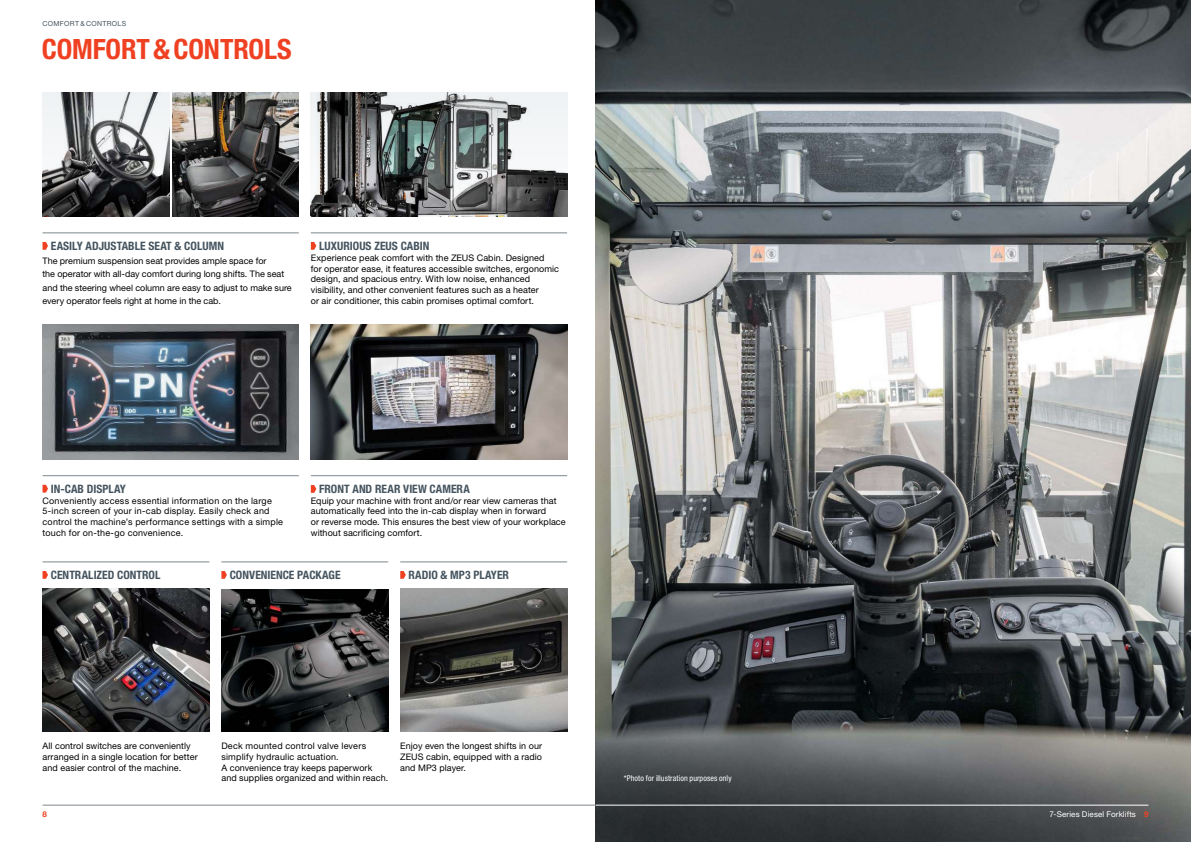
<style>
.page{position:relative;width:1191px;height:842px;background:#fff}
.page>*{position:absolute;margin:0;border:0;box-sizing:border-box;transform-origin:0 0}
.t1{font:700 condensed 28px "Helvetica Neue LT Pro";letter-spacing:-.005em;color:#ef4122}
.t2{font:700 condensed 11.6px "Helvetica Neue LT Pro";color:#45545f}
.t3{font:9px/10.8px "Helvetica Neue LT Pro";letter-spacing:.01em;color:#000}
.t4{font:condensed 8px "Helvetica Neue LT Pro";letter-spacing:.01em;color:#fff}
.t5{font:8px "Helvetica Neue LT Pro";letter-spacing:.015em;color:#fff}
.t6{font:700 8px "Helvetica Neue LT Pro";color:#ef4122}
.t7{font:7px "Helvetica Neue LT Pro";color:#45545f}
.s1{font-weight:700;color:#ef4122}
</style>
<div class="page">
<hr style="left:43px;top:805px;width:552px;height:1px;background:#7e878c">
<img style="left:43px;top:324px;width:256px;height:135px">
<img style="left:311px;top:324px;width:256px;height:135px">
<img style="left:595px;top:0;width:596px;height:842px">
<hr style="left:595px;top:805px;width:553px;height:1px;background:#fff">
<img style="left:43px;top:92px;width:126px;height:124px">
<img style="left:311px;top:92px;width:256px;height:124px">
<img style="left:172px;top:92px;width:127px;height:124px">
<img style="left:400px;top:589px;width:167px;height:142px">
<img style="left:43px;top:589px;width:166px;height:142px">
<img style="left:221px;top:589px;width:167px;height:142px">
<hr style="left:43px;top:233px;width:256px;height:1px;background:#7e878c">
<svg style="left:43px;top:242px;width:5px;height:8px"></svg>
<hr style="left:43px;top:475px;width:256px;height:1px;background:#7e878c">
<svg style="left:43px;top:485px;width:5px;height:8px"></svg>
<hr style="left:311px;top:233px;width:256px;height:1px;background:#7e878c">
<svg style="left:311px;top:242px;width:5px;height:8px"></svg>
<hr style="left:311px;top:475px;width:256px;height:1px;background:#7e878c">
<svg style="left:311px;top:485px;width:5px;height:8px"></svg>
<hr style="left:221px;top:562px;width:167px;height:1px;background:#7e878c">
<svg style="left:221px;top:571px;width:6px;height:8px"></svg>
<hr style="left:400px;top:562px;width:167px;height:1px;background:#7e878c">
<svg style="left:400px;top:571px;width:6px;height:8px"></svg>
<hr style="left:43px;top:562px;width:166px;height:1px;background:#7e878c">
<svg style="left:43px;top:571px;width:5px;height:8px"></svg>
<p class="t7" style="left:43px;top:19px;width:11px">Comfort</p>
<p class="t7" style="left:80px;top:19px;width:18px">&amp;Controls</p>
<h1 class="t1" style="left:42px;top:32px;width:251px">COMFORT&amp;CONTROLS</h1>
<p class="t2" style="left:51px;top:239px;width:160px">EASILY ADJUSTABLE SEAT &amp; COLUMN</p>
<p class="t3" style="left:43px;top:253px;width:251px;line-height:13.6px">The premium suspension seat provides ample space for<br>the operator with all-day comfort during long shifts. The seat and the steering wheel column are easy to adjust to make sure every operator feels right at home in the cab.</p>
<p class="t2" style="left:319px;top:239px;width:112px">LUXURIOUS ZEUS CABIN</p>
<p class="t3" style="left:311px;top:252px;width:250px">Experience peak comfort with the ZEUS Cabin. Designed<br>for operator ease, it features accessible switches, ergonomic design, and spacious entry. With low noise, enhanced visibility, and other convenient features such as a heater<br>or air conditioner, this cabin promises optimal comfort.</p>
<p class="t2" style="left:51px;top:482px;width:77px">IN-CAB DISPLAY</p>
<p class="t3" style="left:43px;top:495px;width:242px">Conveniently access essential information on the large 5-inch screen of your in-cab display. Easily check and control the machine’s performance settings with a simple touch for on-the-go convenience.</p>
<p class="t2" style="left:319px;top:482px;width:64px">FRONT AND REAR</p>
<p class="t2" style="left:403px;top:482px;width:7px">VIEW</p>
<p class="t2" style="left:429px;top:482px;width:29px">CAMERA</p>
<p class="t3" style="left:311px;top:495px;width:256px">Equip your machine with front and/or rear view cameras that automatically feed into the in-cab display when in forward<br>or reverse mode. This ensures the best view of your workplace without sacrificing comfort.</p>
<p class="t2" style="left:51px;top:568px;width:111px">CENTRALIZED CONTROL</p>
<p class="t2" style="left:230px;top:568px;width:112px">CONVENIENCE PACKAGE</p>
<p class="t2" style="left:408px;top:568px;width:102px">RADIO &amp; MP3 PLAYER</p>
<p class="t3" style="left:43px;top:740px;width:157px">All control switches are conveniently arranged in a single location for better and easier control of the machine.</p>
<p class="t3" style="left:221px;top:740px;width:168px">Deck mounted control valve levers simplify hydraulic actuation.<br>A convenience tray keeps paperwork and supplies organized and within reach.</p>
<p class="t3" style="left:400px;top:740px;width:143px;text-align:justify">Enjoy even the longest shifts in our ZEUS cabin, equipped with a radio and MP3 player.</p>
<p class="t4" style="left:624px;top:774px;width:109px">*Photo for illustration purposes only</p>
<p class="t6" style="left:43px;top:809px;width:6px">8</p>
<p class="t5" style="left:1049px;top:810px;width:100px">7-Series Diesel Forklifts <span class="s1">9</span></p>
</div>
